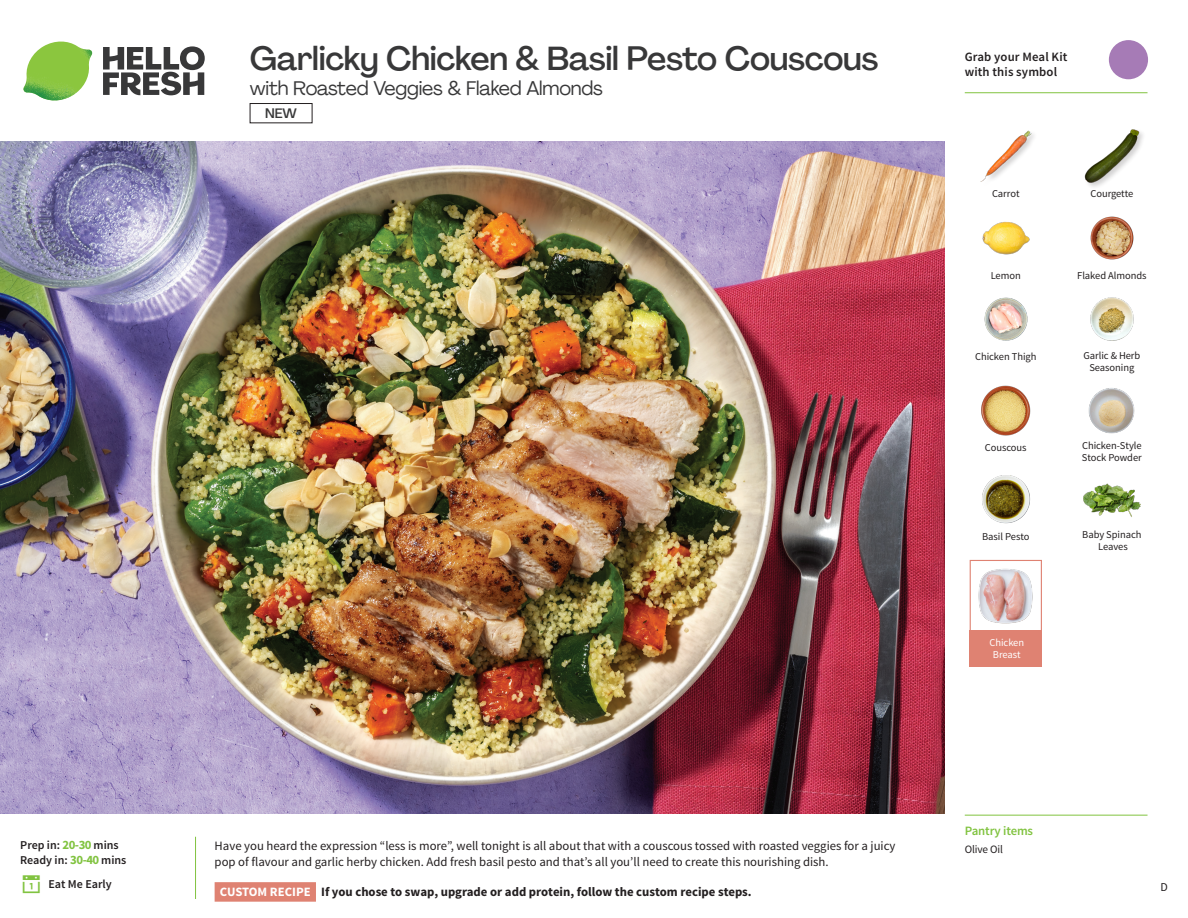
<style>
.page{position:relative;width:1188px;height:918px;background:#fff}
.page>*{position:absolute;margin:0;border:0;box-sizing:border-box;transform-origin:0 0}
._15_Titel_UK{font:500 33px "Agrandir";letter-spacing:-.015em;color:#383839}
._15_Titel_UK-2{font:19.5px "Agrandir";letter-spacing:-.01em;color:#383839}
.t1{font:500 13.5px "Agrandir";color:#383839}
.Step_6_Text_AU{font:12.75px/16.5px "Source Sans Pro";color:#231f20}
.Step_6_Text_AU-2{font:700 12.75px "Source Sans Pro";color:#231f20}
.t2{font:600 12.75px/15px "Source Sans Pro";letter-spacing:.01em;color:#231f20}
._04_Headers_Front{font:600 12.75px "Source Sans Pro";letter-spacing:-.01em;color:#81c340}
._04_Intro{font:600 12px "Source Sans Pro";color:#231f20}
.t3{font:12px "Source Sans Pro";color:#231f20}
._05_Pantry{font:11.25px "Source Sans Pro";letter-spacing:-.01em;color:#231f20}
._18_FRONT_ingredients{font:10.5px/12px "Source Sans Pro";letter-spacing:-.005em;color:#231f20;text-align:center}
._18_FRONT_ingredients-2{font:10.5px/12px "Source Sans Pro";letter-spacing:-.005em;color:#fff;text-align:center}
.s1{font-weight:700;font-size:12.75px;color:#81c340}
.s2{color:#fff}
</style>
<div class="page">
<svg style="left:103px;top:46px;width:102px;height:49px"></svg>
<img style="left:23px;top:42px;width:69px;height:59px">
<svg style="left:195px;top:836px;width:121px;height:66px"></svg>
<img style="left:0;top:142px;width:945px;height:672px">
<div style="left:970px;top:560px;width:72px;height:72px;border:1px solid #df8272"></div>
<div style="left:970px;top:630px;width:72px;height:37px;background:#df8272"></div>
<img style="left:978px;top:569px;width:55px;height:55px">
<div style="left:250px;top:103px;width:62px;height:20px;border:1px solid #231f20"></div>
<img style="left:1090px;top:297px;width:44px;height:44px">
<img style="left:1088px;top:388px;width:47px;height:46px">
<img style="left:981px;top:385px;width:50px;height:51px">
<img style="left:982px;top:475px;width:48px;height:49px">
<img style="left:984px;top:297px;width:44px;height:44px">
<img style="left:982px;top:221px;width:48px;height:34px">
<img style="left:1090px;top:216px;width:44px;height:44px">
<img style="left:980px;top:130px;width:54px;height:52px">
<div style="left:1084px;top:128px;width:62px;height:62px;background:#231f20;opacity:.2"></div>
<img style="left:1084px;top:128px;width:57px;height:57px">
<img style="left:1083px;top:483px;width:58px;height:34px">
<hr style="left:965px;top:815px;width:183px;height:1px;background:#81c340">
<svg style="left:1091px;top:40px;width:57px;height:54px"></svg>
<hr style="left:965px;top:92px;width:183px;height:1px;background:#81c340">
<p class="_04_Intro" style="left:20px;top:837px;width:100px">Prep in: <span class="s1">20-30</span> mins</p>
<p class="_04_Intro" style="left:20px;top:852px;width:108px">Ready in: <span class="s1">30-40</span> mins</p>
<p class="_04_Intro" style="left:48px;top:876px;width:65px">Eat Me Early</p>
<p class="_15_Titel_UK" style="left:250px;top:38px;width:630px">Garlicky Chicken &amp; Basil Pesto Couscous</p>
<p class="_15_Titel_UK-2" style="left:250px;top:76px;width:354px">with Roasted Veggies &amp; Flaked Almonds</p>
<p class="t1" style="left:265px;top:105px;width:33px">NEW</p>
<p class="Step_6_Text_AU" style="left:215px;top:838px;width:682px">Have you heard the expression “less is more”, well tonight is all about that with a couscous tossed with roasted veggies for a juicy pop of flavour and garlic herby chicken. Add fresh basil pesto and that’s all you’ll need to create this nourishing dish.</p>
<p class="Step_6_Text_AU-2" style="left:220px;top:883px;width:533px"><span class="s2">CUSTOM RECIPE</span> If you chose to swap, upgrade or add protein, follow the custom recipe steps.</p>
<p class="t2" style="left:965px;top:50px;width:104px">Grab your Meal Kit with this symbol</p>
<p class="_18_FRONT_ingredients" style="left:992px;top:188px;width:29px">Carrot</p>
<p class="_18_FRONT_ingredients" style="left:1090px;top:188px;width:44px">Courgette</p>
<p class="_18_FRONT_ingredients" style="left:991px;top:270px;width:32px">Lemon</p>
<p class="_18_FRONT_ingredients" style="left:1077px;top:270px;width:71px">Flaked Almonds</p>
<p class="_18_FRONT_ingredients" style="left:975px;top:351px;width:63px">Chicken Thigh</p>
<p class="_18_FRONT_ingredients" style="left:1083px;top:350px;width:58px">Garlic &amp; Herb<br>Seasoning</p>
<p class="_18_FRONT_ingredients" style="left:985px;top:442px;width:43px">Couscous</p>
<p class="_18_FRONT_ingredients" style="left:1082px;top:440px;width:61px;text-align:left">Chicken-Style<br>Stock Powder</p>
<p class="_18_FRONT_ingredients" style="left:982px;top:531px;width:49px">Basil Pesto</p>
<p class="_18_FRONT_ingredients" style="left:1082px;top:529px;width:61px">Baby Spinach<br>Leaves</p>
<p class="_18_FRONT_ingredients-2" style="left:989px;top:636px;width:36px">Chicken<br>Breast</p>
<p class="_04_Headers_Front" style="left:965px;top:822px;width:70px">Pantry items</p>
<p class="_05_Pantry" style="left:965px;top:842px;width:40px">Olive Oil</p>
<p class="t3" style="left:1160px;top:879px;width:9px">D</p>
</div>
